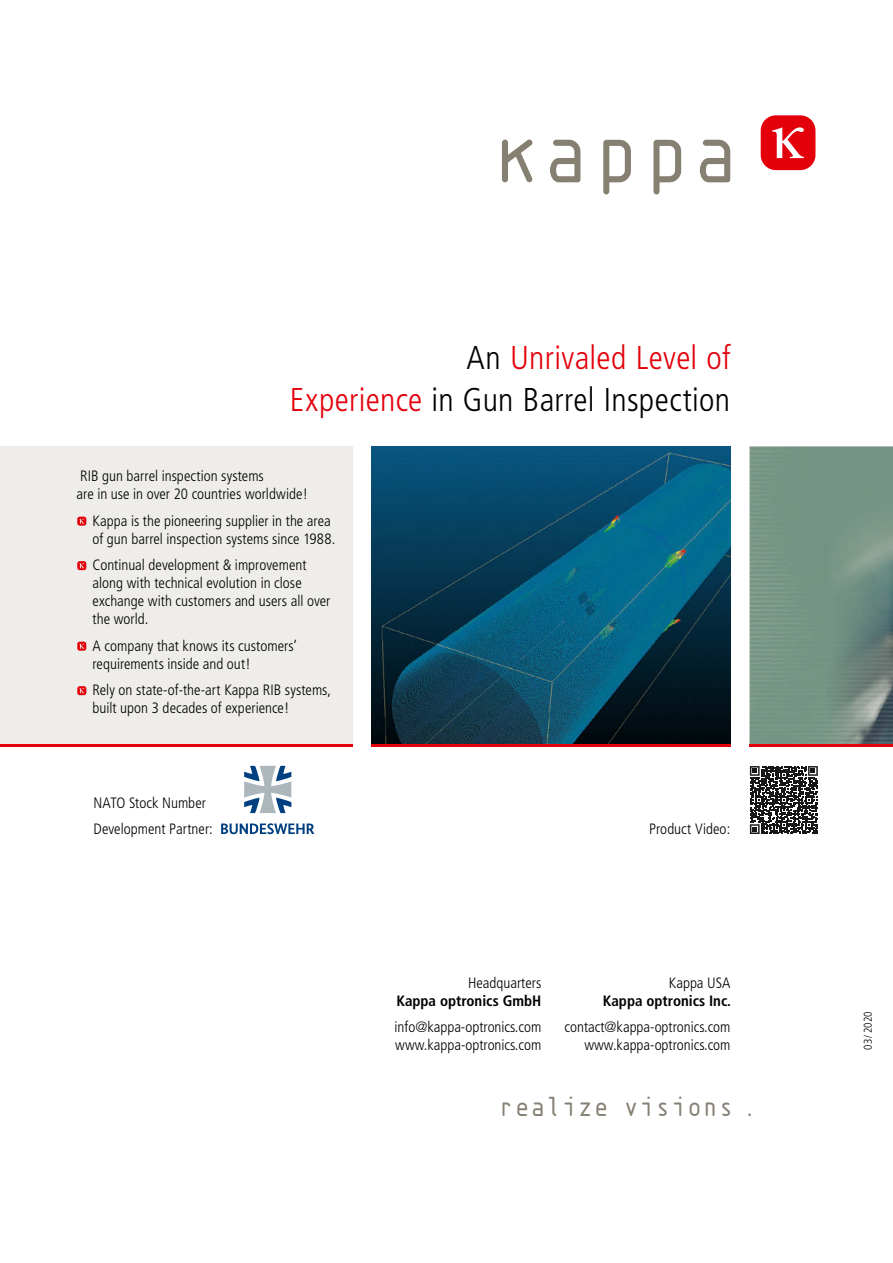
<style>
.page{position:relative;width:893px;height:1263px;background:#fff}
.page>*{position:absolute;margin:0;border:0;box-sizing:border-box;transform-origin:0 0}
.t1{font:300 condensed 33px/42px "Frutiger";letter-spacing:.01em;color:#e3000b;text-align:right}
.t2{font:28.8px "Isonorm 3098 Monospaced";color:#858072}
.t3{font:300 condensed 15px/18px "Frutiger";color:#000}
.t4{font:700 condensed 15px "Frutiger";color:#000}
.t5{font:300 condensed 11.25px "Frutiger";color:#000}
.s1{color:#000}
</style>
<div class="page">
<img style="left:750px;top:446px;width:143px;height:298px">
<img style="left:371px;top:446px;width:359px;height:298px">
<div style="left:0;top:446px;width:352px;height:298px;background:#eeede9"></div>
<svg style="left:761px;top:115px;width:54px;height:55px"></svg>
<svg style="left:502px;top:139px;width:31px;height:44px"></svg>
<svg style="left:550px;top:140px;width:30px;height:42px"></svg>
<svg style="left:603px;top:140px;width:28px;height:54px"></svg>
<svg style="left:653px;top:140px;width:28px;height:54px"></svg>
<svg style="left:700px;top:140px;width:30px;height:42px"></svg>
<hr style="left:750px;top:744px;width:143px;height:2px;background:#e3000b">
<hr style="left:371px;top:744px;width:359px;height:2px;background:#e3000b">
<hr style="left:0;top:744px;width:352px;height:2px;background:#e3000b">
<svg style="left:77px;top:517px;width:9px;height:9px"></svg>
<svg style="left:77px;top:561px;width:9px;height:9px"></svg>
<svg style="left:77px;top:642px;width:9px;height:9px"></svg>
<svg style="left:77px;top:686px;width:9px;height:9px"></svg>
<svg style="left:221px;top:823px;width:93px;height:11px"></svg>
<svg style="left:244px;top:766px;width:47px;height:47px"></svg>
<svg style="left:750px;top:766px;width:68px;height:68px"></svg>
<h1 class="t1" style="left:290px;top:337px;width:442px"><span class="s1">An</span> Unrivaled Level of<br>Experience <span class="s1">in Gun Barrel Inspection</span></h1>
<p class="t3" style="left:77px;top:467px;width:233px">RIB gun barrel inspection systems<br>are in use in over 20 countries worldwide!</p>
<p class="t3" style="left:92px;top:512px;width:244px">Kappa is the pioneering supplier in the area of gun barrel inspection systems since 1988.</p>
<p class="t3" style="left:92px;top:556px;width:239px">Continual development &amp; improvement along with technical evolution in close exchange with customers and users all over the world.</p>
<p class="t3" style="left:92px;top:637px;width:206px">A company that knows its customers’ requirements inside and out!</p>
<p class="t3" style="left:92px;top:681px;width:240px">Rely on state-of-the-art Kappa RIB systems, built upon 3 decades of experience!</p>
<p class="t3" style="left:94px;top:789px;width:121px;line-height:26.5px">NATO Stock Number<br>Development Partner:</p>
<p class="t3" style="left:649px;top:820px;width:83px">Product Video:</p>
<p class="t3" style="left:468px;top:974px;width:75px">Headquarters</p>
<p class="t4" style="left:396px;top:992px;width:146px">Kappa optronics GmbH</p>
<p class="t3" style="left:395px;top:1018px;width:148px">info@kappa-optronics.com www.kappa-optronics.com</p>
<p class="t3" style="left:669px;top:974px;width:63px">Kappa USA</p>
<p class="t4" style="left:603px;top:992px;width:130px">Kappa optronics Inc.</p>
<p class="t3" style="left:565px;top:1018px;width:167px;text-align:right">contact@kappa-optronics.com www.kappa-optronics.com</p>
<h2 class="t2" style="left:499px;top:1092px;width:267px">realize visions .</h2>
<p class="t5" style="left:861px;top:1050px;width:40px;rotate:-90deg">03 / 2020</p>
</div>
